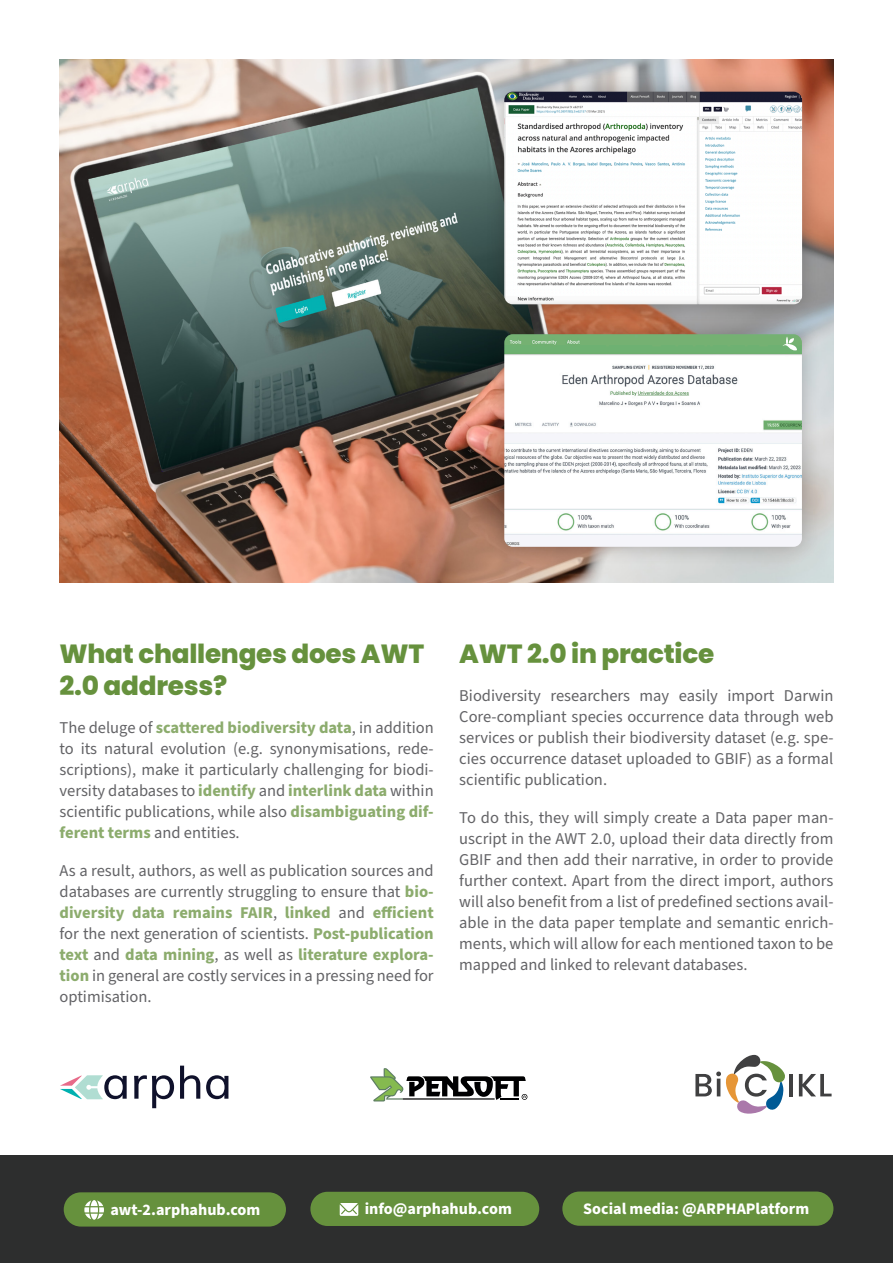
<style>
.page{position:relative;width:893px;height:1263px;background:#fff}
.page>*{position:absolute;margin:0;border:0;box-sizing:border-box;transform-origin:0 0}
.t1{font:800 26.25px/31.5px "Poppins";letter-spacing:-.01em;color:#66913d}
.body{font:16.5px/21px "Source Sans Pro";color:#636366;text-align:justify}
.t2{font:700 16.05px "Source Sans Pro";color:#fff}
.s1{font-weight:700;color:#8cac6d}
</style>
<div class="page">
<div style="left:0;top:1156px;width:893px;height:107px;background:#2d2e2e"></div>
<svg style="left:370px;top:1068px;width:157px;height:33px"></svg>
<svg style="left:695px;top:1055px;width:90px;height:59px"></svg>
<hr style="left:789px;top:1074px;width:4px;height:22px;background:#404041">
<svg style="left:799px;top:1074px;width:33px;height:22px"></svg>
<div style="left:64px;top:1192px;width:222px;height:34px;background:#66913d;border-radius:17px"></div>
<svg style="left:84px;top:1200px;width:20px;height:20px"></svg>
<div style="left:562px;top:1191px;width:271px;height:35px;background:#66913d;border-radius:17px"></div>
<div style="left:310px;top:1192px;width:229px;height:34px;background:#66913d;border-radius:17px"></div>
<svg style="left:340px;top:1203px;width:18px;height:13px"></svg>
<img style="left:60px;top:60px;width:773px;height:523px">
<div style="left:486px;top:73px;width:335px;height:250px;background:#231f20;opacity:.29"></div>
<img style="left:504px;top:92px;width:298px;height:212px">
<div style="left:486px;top:316px;width:334px;height:250px;background:#231f20;opacity:.29"></div>
<img style="left:504px;top:334px;width:298px;height:213px">
<svg style="left:783px;top:336px;width:14px;height:14px"></svg>
<svg style="left:60px;top:1075px;width:67px;height:24px"></svg>
<svg style="left:134px;top:1075px;width:40px;height:33px"></svg>
<svg style="left:180px;top:1066px;width:20px;height:33px"></svg>
<svg style="left:206px;top:1075px;width:22px;height:24px"></svg>
<p class="t1" style="left:60px;top:638px;width:366px">What challenges does AWT<br>2.0 address?</p>
<p class="body" style="left:60px;top:717px;width:376px">The deluge of <span class="s1">scattered biodiversity data</span>, in addition to its natural evolution (e.g. synonymisations, rede&shy;scriptions), make it particularly challenging for biodi&shy;versity databases to <span class="s1">identify</span> and <span class="s1">interlink data</span> within scientific publications, while also <span class="s1">disambiguating dif&shy;ferent terms</span> and entities.</p>
<p class="body" style="left:60px;top:860px;width:376px">As a result, authors, as well as publication sources and databases are currently struggling to ensure that <span class="s1">bio&shy;diversity data remains FAIR</span>, <span class="s1">linked</span> and <span class="s1">efficient </span>for the next generation of scientists. <span class="s1">Post-publication text</span> and <span class="s1">data mining</span>, as well as <span class="s1">literature explora&shy;tion</span> in general are costly services in a pressing need for optimisation.</p>
<p class="t1" style="left:459px;top:638px;width:257px">AWT 2.0 in practice</p>
<p class="body" style="left:459px;top:686px;width:376px">Biodiversity researchers may easily import Darwin Core-compliant species occurrence data through web services or publish their biodiversity dataset (e.g. spe&shy;cies occurrence dataset uploaded to GBIF) as a formal scientific publication.</p>
<p class="body" style="left:459px;top:808px;width:376px">To do this, they will simply create a Data paper man&shy;uscript in the AWT 2.0, upload their data directly from GBIF and then add their narrative, in order to provide further context. Apart from the direct import, authors will also benefit from a list of predefined sections avail&shy;able in the data paper template and semantic enrich&shy;ments, which will allow for each mentioned taxon to be mapped and linked to relevant databases.</p>
<p class="t2" style="left:110px;top:1199px;width:151px">awt-2.arphahub.com</p>
<p class="t2" style="left:365px;top:1198px;width:149px">info@arphahub.com</p>
<p class="t2" style="left:583px;top:1198px;width:228px">Social media: @ARPHAPlatform</p>
</div>
